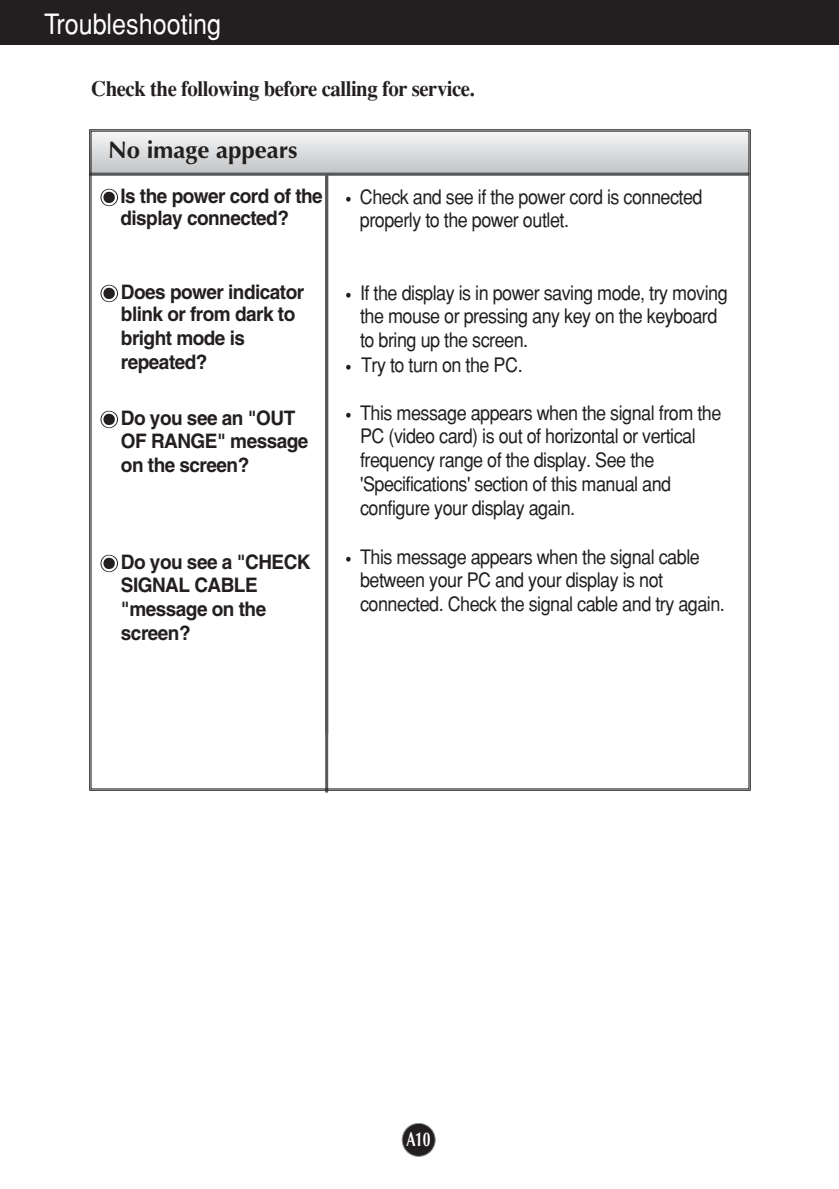
<style>
.page{position:relative;width:839px;height:1189px;background:#fff}
.page>*{position:absolute;margin:0;border:0;box-sizing:border-box;transform-origin:0 0}
.t1{font:28px "Helvetica";color:#fff;scale:.9 1}
.t2{font:700 24px "Optima";color:#231f20}
.t3{font:700 22px "Times";letter-spacing:-.025em;color:#231f20;scale:.95 1}
.t4{font:20px/23.6px "Helvetica";letter-spacing:-.03em;color:#231f20;scale:.9 1}
.t5{font:700 20px/23.6px "Helvetica";letter-spacing:-.025em;color:#231f20;scale:.95 1}
.t6{font:700 20px "Optima";color:#fff;scale:.7 1}
</style>
<div class="page">
<div style="left:402px;top:1123px;width:33px;height:33px;background:#231f20;border-radius:50%"></div>
<div style="left:402px;top:1123px;width:34px;height:34px;border:1px solid #939598;border-radius:50%"></div>
<div style="left:0;top:0;width:839px;height:45px;background:#231f20"></div>
<svg style="left:93px;top:134px;width:654px;height:39px;background:#d9dadc"></svg>
<img style="left:100px;top:188px;width:18px;height:19px">
<img style="left:100px;top:284px;width:18px;height:19px">
<img style="left:100px;top:410px;width:18px;height:19px">
<img style="left:100px;top:554px;width:18px;height:19px">
<hr style="left:325px;top:173px;width:3px;height:619px;background:#57585a">
<hr style="left:89px;top:173px;width:660px;height:3px;background:#57585a">
<img style="left:346px;top:196px;width:5px;height:6px">
<img style="left:346px;top:292px;width:5px;height:6px">
<img style="left:346px;top:364px;width:5px;height:6px">
<img style="left:346px;top:412px;width:5px;height:6px">
<img style="left:346px;top:556px;width:5px;height:6px">
<h1 class="t1" style="left:44px;top:13px;width:198px">Troubleshooting</h1>
<p class="t3" style="left:91px;top:81px;width:405px">Check the following before calling for service.</p>
<p class="t2" style="left:108px;top:140px;width:191px">No image appears</p>
<p class="t5" style="left:120px;top:186px;width:214px;line-height:22.6px">Is the power cord of the display connected?</p>
<p class="t5" style="left:121px;top:282px;width:194px">Does power indicator blink or from dark to bright mode is repeated?</p>
<p class="t5" style="left:121px;top:408px;width:199px">Do you see an "OUT<br>OF RANGE" message on the screen?</p>
<p class="t5" style="left:121px;top:552px;width:201px">Do you see a "CHECK<br>SIGNAL CABLE "message on the screen?</p>
<p class="t4" style="left:360px;top:188px;width:382px;line-height:22.8px">Check and see if the power cord is connected properly to the power outlet.</p>
<p class="t4" style="left:360px;top:283px;width:410px">If the display is in power saving mode, try moving the mouse or pressing any key on the keyboard to bring up the screen.<br>Try to turn on the PC.</p>
<p class="t4" style="left:360px;top:403px;width:403px">This message appears when the signal from the PC (video card) is out of horizontal or vertical frequency range of the display. See the 'Specifications' section of this manual and configure your display again.</p>
<p class="t4" style="left:360px;top:547px;width:407px">This message appears when the signal cable between your PC and your display is not connected. Check the signal cable and try again.</p>
<p class="t6" style="left:406px;top:1131px;width:36px">A10</p>
</div>
